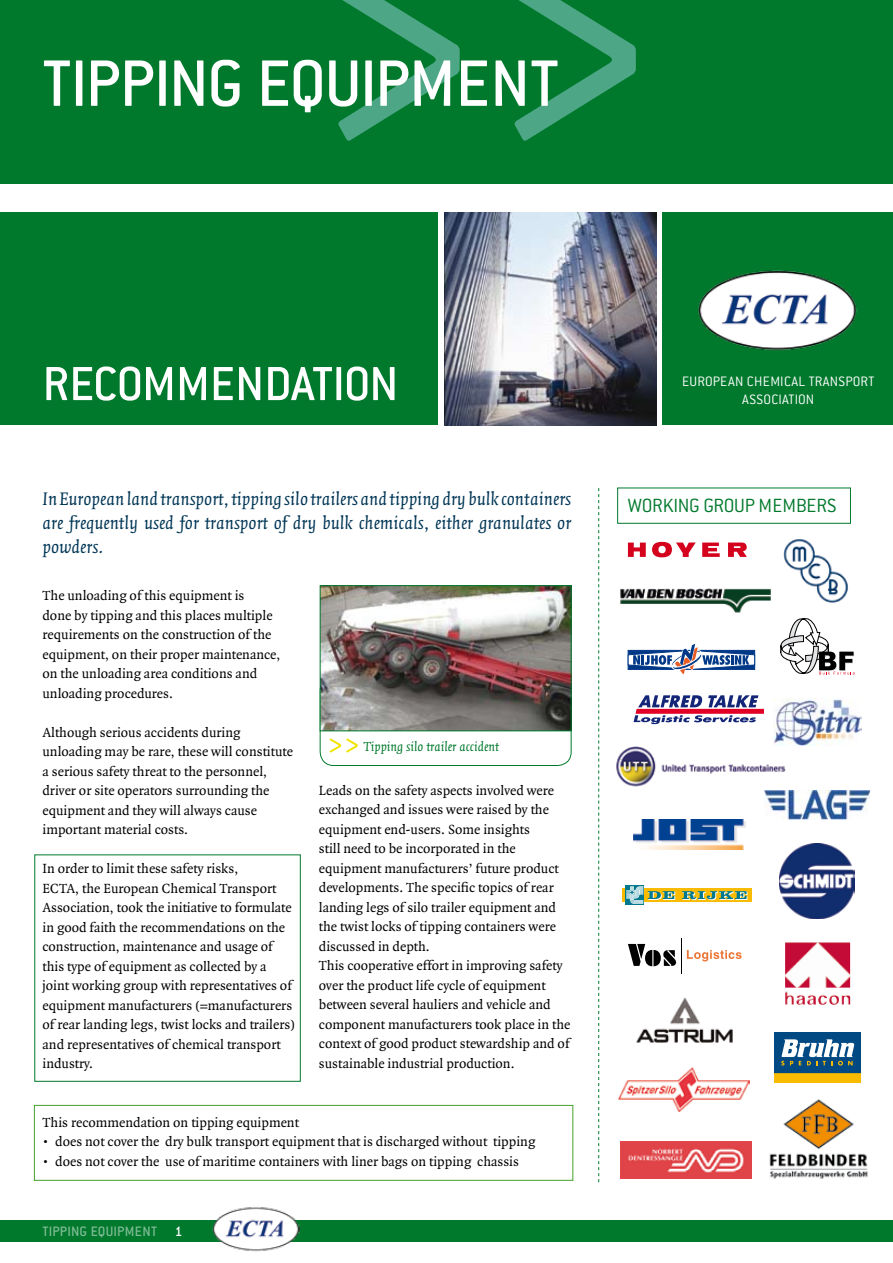
<style>
.page{position:relative;width:893px;height:1263px;background:#fff}
.page>*{position:absolute;margin:0;border:0;box-sizing:border-box;transform-origin:0 0}
.t1{font:500 72px "Conduit ITC";letter-spacing:-.015em;color:#fff}
.t2{font:500 52.5px "Conduit ITC";letter-spacing:-.015em;color:#fff}
.t3{font:300 21px "Conduit ITC";letter-spacing:-.01em;color:#00792c}
.t4{font:italic 19.5px/24px "Quadraat";color:#003656;text-align:justify}
.t5{font:300 15px "Conduit ITC";letter-spacing:.025em;color:#fff}
.t6{font:500 15px "Conduit ITC";letter-spacing:.015em;color:#fff}
.t7{font:14.25px/19.5px "Quadraat";color:#000}
.t8{font:italic 14.1px "Quadraat";color:#00792c}
</style>
<div class="page">
<div style="left:320px;top:677px;width:251px;height:89px;border:1px solid #00792c;border-radius:14px"></div>
<img style="left:322px;top:587px;width:247px;height:142px">
<div style="left:320px;top:585px;width:251px;height:146px;border:1px solid #00792c"></div>
<svg style="left:330px;top:738px;width:28px;height:15px"></svg>
<div style="left:0;top:213px;width:115px;height:212px;background:#00792c"></div>
<img style="left:444px;top:213px;width:213px;height:212px">
<div style="left:24px;top:213px;width:414px;height:212px;background:#00792c"></div>
<div style="left:662px;top:213px;width:231px;height:212px;background:#00792c"></div>
<div style="left:0;top:0;width:893px;height:184px;background:#00792c"></div>
<img style="left:698px;top:270px;width:160px;height:81px">
<svg style="left:338px;top:0;width:298px;height:141px"></svg>
<svg style="left:598px;top:488px;width:1px;height:694px"></svg>
<div style="left:774px;top:1072px;width:87px;height:10px;background:#faba00"></div>
<div style="left:774px;top:1032px;width:87px;height:41px;background:#004983"></div>
<svg style="left:781px;top:1039px;width:73px;height:26px"></svg>
<svg style="left:634px;top:695px;width:130px;height:29px"></svg>
<img style="left:633px;top:820px;width:113px;height:30px">
<img style="left:616px;top:745px;width:172px;height:46px">
<img style="left:619px;top:1067px;width:131px;height:44px">
<img style="left:636px;top:997px;width:97px;height:46px">
<svg style="left:628px;top:643px;width:127px;height:31px"></svg>
<div style="left:622px;top:889px;width:129px;height:13px;background:#fabb00"></div>
<div style="left:626px;top:885px;width:18px;height:20px;background:#00798f"></div>
<svg style="left:626px;top:886px;width:49px;height:18px"></svg>
<svg style="left:682px;top:891px;width:65px;height:9px"></svg>
<svg style="left:702px;top:542px;width:18px;height:15px"></svg>
<svg style="left:628px;top:543px;width:18px;height:14px"></svg>
<svg style="left:728px;top:542px;width:19px;height:15px"></svg>
<svg style="left:652px;top:542px;width:44px;height:15px"></svg>
<img style="left:620px;top:588px;width:151px;height:24px">
<svg style="left:781px;top:619px;width:74px;height:55px"></svg>
<img style="left:783px;top:539px;width:65px;height:64px">
<svg style="left:687px;top:950px;width:55px;height:11px"></svg>
<svg style="left:628px;top:944px;width:49px;height:22px"></svg>
<hr style="left:681px;top:938px;width:1px;height:35px;background:#000">
<img style="left:785px;top:942px;width:65px;height:63px">
<div style="left:0;top:1220px;width:893px;height:22px;background:#00792c"></div>
<img style="left:213px;top:1207px;width:86px;height:45px">
<div style="left:34px;top:854px;width:267px;height:228px;border:1px solid #00792c"></div>
<div style="left:34px;top:1105px;width:539px;height:76px;border:1px solid #45a12b"></div>
<img style="left:773px;top:698px;width:88px;height:47px">
<div style="left:617px;top:488px;width:234px;height:36px;border:1px solid #00792c"></div>
<img style="left:620px;top:1142px;width:131px;height:36px">
<img style="left:769px;top:1099px;width:99px;height:80px">
<img style="left:764px;top:791px;width:106px;height:28px">
<img style="left:779px;top:843px;width:76px;height:75px">
<h1 class="t1" style="left:43px;top:43px;width:518px">TIPPING EQUIPMENT</h1>
<h2 class="t2" style="left:43px;top:354px;width:357px">RECOMMENDATION</h2>
<p class="t5" style="left:682px;top:373px;width:194px">EUROPEAN CHEMICAL TRANSPORT</p>
<p class="t5" style="left:742px;top:391px;width:73px">ASSOCIATION</p>
<h3 class="t4" style="left:43px;top:487px;width:530px">In European land transport, tipping silo trailers and tipping dry bulk containers are frequently used for transport of dry bulk chemicals, either granulates or powders.</h3>
<h3 class="t3" style="left:628px;top:494px;width:210px">WORKING GROUP MEMBERS</h3>
<p class="t7" style="left:43px;top:586px;width:240px">The unloading of this equipment is<br>done by tipping and this places multiple requirements on the construction of the equipment, on their proper maintenance, on the unloading area conditions and unloading procedures.</p>
<p class="t7" style="left:43px;top:723px;width:252px">Although serious accidents during unloading may be rare, these will constitute a serious safety threat to the personnel, driver or site operators surrounding the equipment and they will always cause important material costs.</p>
<p class="t7" style="left:43px;top:859px;width:254px">In order to limit these safety risks,<br>ECTA, the European Chemical Transport Association, took the initiative to formulate in good faith the recommendations on the construction, maintenance and usage of this type of equipment as collected by a joint working group with representatives of equipment manufacturers (=manufacturers of rear landing legs, twist locks and trailers) and representatives of chemical transport industry.</p>
<p class="t8" style="left:364px;top:739px;width:137px">Tipping silo trailer accident</p>
<p class="t7" style="left:319px;top:781px;width:253px">Leads on the safety aspects involved were exchanged and issues were raised by the equipment end-users. Some insights<br>still need to be incorporated in the equipment manufacturers’ future product developments. The specific topics of rear landing legs of silo trailer equipment and the twist locks of tipping containers were discussed in depth.<br>This cooperative effort in improving safety over the product life cycle of equipment between several hauliers and vehicle and component manufacturers took place in the context of good product stewardship and of sustainable industrial production.</p>
<p class="t7" style="left:43px;top:1113px;width:258px">This recommendation on tipping equipment</p>
<p class="t7" style="left:43px;top:1132px;width:494px">• does not cover the dry bulk transport equipment that is discharged without tipping</p>
<p class="t7" style="left:43px;top:1152px;width:478px">• does not cover the use of maritime containers with liner bags on tipping chassis</p>
<p class="t6" style="left:43px;top:1223px;width:141px">TIPPING EQUIPMENT 1</p>
</div>
